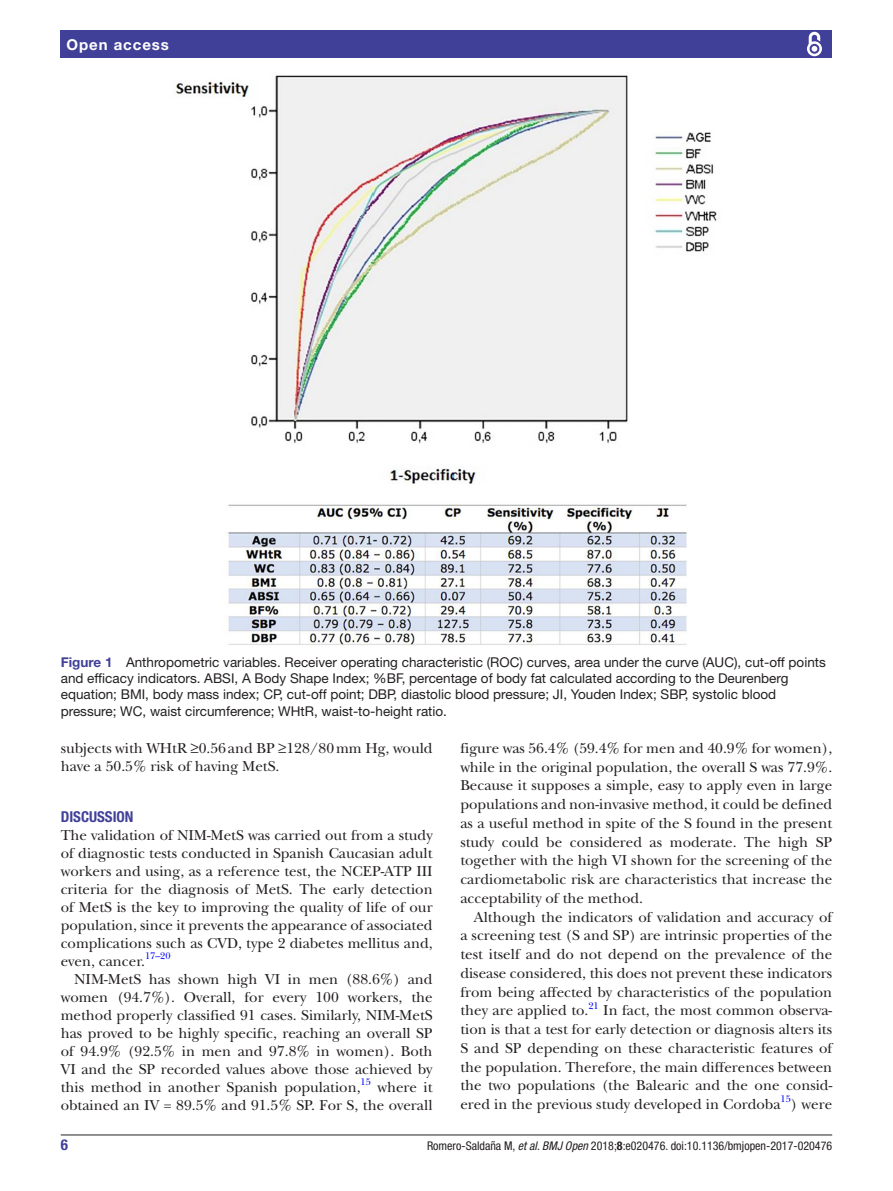
<style>
.page{position:relative;width:893px;height:1191px;background:#fff}
.page>*{position:absolute;margin:0;border:0;box-sizing:border-box;transform-origin:0 0}
.t1{font:15px/18.8px "New Baskerville";color:#231f20;text-align:justify}
.t2{font:700 condensed 15px "Helvetica Neue LT Std";color:#414099}
.t3{font:700 15px "Helvetica Neue LT Std";letter-spacing:.065em;color:#fff}
.t4{font:13.5px/16.2px "Helvetica Neue LT Std";color:#231f20}
.t5{font:condensed 12px "Helvetica Neue LT Std";color:#231f20}
.t6{font:9.9px "New Baskerville";color:#00f}
.s1{font-weight:700;color:#414099}
.s2{font-style:italic}
.s3{font-weight:700}
</style>
<div class="page">
<hr style="left:61px;top:1134px;width:771px;height:1px;background:#231f20">
<div style="left:61px;top:31px;width:771px;height:27px;background:#414099"></div>
<svg style="left:807px;top:31px;width:15px;height:26px"></svg>
<img style="left:175px;top:75px;width:542px;height:572px">
<p class="t3" style="left:66px;top:35px;width:104px">Open access</p>
<p class="t4" style="left:61px;top:654px;width:767px"><span class="s1">Figure 1</span> Anthropometric variables. Receiver operating characteristic (ROC) curves, area under the curve (AUC), cut-off points and efficacy indicators. ABSI, A Body Shape Index; %BF, percentage of body fat calculated according to the Deurenberg equation; BMI, body mass index; CP, cut-off point; DBP, diastolic blood pressure; JI, Youden Index; SBP, systolic blood pressure; WC, waist circumference; WHtR, waist-to-height ratio.</p>
<p class="t1" style="left:61px;top:739px;width:373px;line-height:18px">subjects with WHtR ≥0.56and BP ≥128/80mm Hg, would have a 50.5% risk of having MetS.</p>
<p class="t2" style="left:61px;top:807px;width:74px">DISCUSSION</p>
<p class="t1" style="left:61px;top:825px;width:373px;line-height:18px">The validation of NIM-MetS was carried out from a study of diagnostic tests conducted in Spanish Caucasian adult workers and using, as a reference test, the NCEP-ATP III criteria for the diagnosis of MetS. The early detection of MetS is the key to improving the quality of life of our population, since it prevents the appearance of associated complications such as CVD, type 2 diabetes mellitus and, even, cancer.</p>
<p class="t6" style="left:145px;top:950px;width:27px">17–20</p>
<p class="t1" style="left:61px;top:969px;width:373px;line-height:18px;text-indent:14px">NIM-MetS has shown high VI in men (88.6%) and women (94.7%). Overall, for every 100 workers, the method properly classified 91 cases. Similarly, NIM-MetS has proved to be highly specific, reaching an overall SP of 94.9% (92.5% in men and 97.8% in women). Both VI and the SP recorded values above those achieved by this method in another Spanish population,</p>
<p class="t6" style="left:361px;top:1076px;width:12px">15</p>
<p class="t1" style="left:61px;top:1077px;width:373px;line-height:18px;text-align:right">where it<br>obtained an IV = 89.5% and 91.5% SP. For S, the overall</p>
<p class="t1" style="left:460px;top:739px;width:373px">figure was 56.4% (59.4% for men and 40.9% for women), while in the original population, the overall S was 77.9%.<br>Because it supposes a simple, easy to apply even in large populations and non-invasive method, it could be defined as a useful method in spite of the S found in the present study could be considered as moderate. The high SP together with the high VI shown for the screening of the cardiometabolic risk are characteristics that increase the acceptability of the method.</p>
<p class="t1" style="left:460px;top:907px;width:373px;text-indent:14px">Although the indicators of validation and accuracy of a screening test (S and SP) are intrinsic properties of the test itself and do not depend on the prevalence of the disease considered, this does not prevent these indicators from being affected by characteristics of the population they are applied to.</p>
<p class="t6" style="left:588px;top:999px;width:12px">21</p>
<p class="t1" style="left:460px;top:1001px;width:373px;text-indent:143px">In fact, the most common observa&shy;tion is that a test for early detection or diagnosis alters its S and SP depending on these characteristic features of the population. Therefore, the main differences between the two populations (the Balearic and the one consid&shy;ered in the previous study developed in Cordoba<sup>15</sup>) were</p>
<p class="t2" style="left:61px;top:1135px;width:9px">6</p>
<p class="t5" style="left:427px;top:1138px;width:407px">Romero-Saldaña M, <span class="s2">et al</span>. <span class="s2">BMJ Open</span> 2018;<span class="s3">8</span>:e020476. doi:10.1136/bmjopen-2017-020476</p>
</div>
